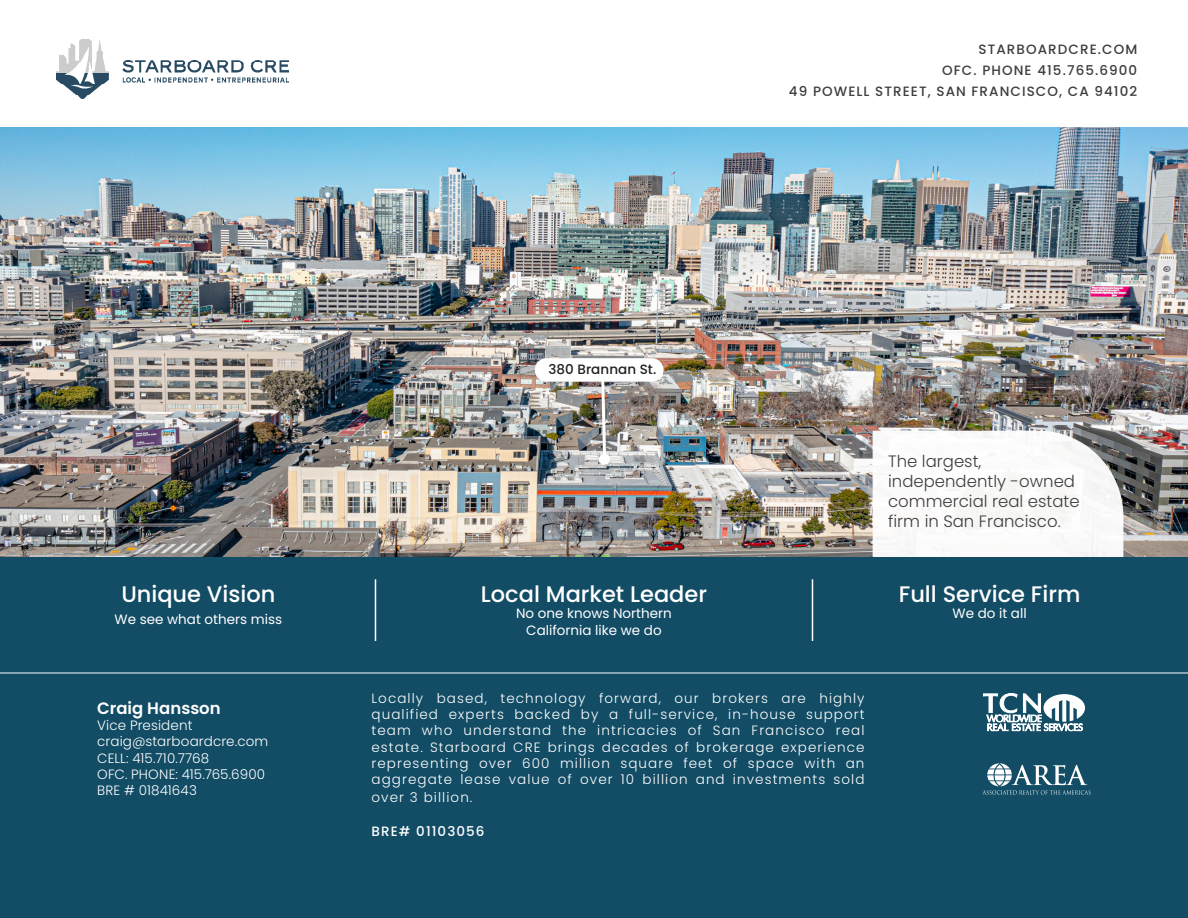
<style>
.page{position:relative;width:1188px;height:918px;background:#fff}
.page>*{position:absolute;margin:0;border:0;box-sizing:border-box;transform-origin:0 0}
.t1{font:500 22.5px "Poppins";color:#fff}
.Emphasis{font:300 16.5px/19.8px "Poppins";color:#3e3e3f}
.ChapterHeading{font:600 16.5px "Poppins";color:#fff}
.ChapterHeading-2{font:300 13.5px/16.2px "Poppins";letter-spacing:.015em;color:#fff;text-align:justify}
.t2{font:500 13.5px "Poppins";letter-spacing:.08em;color:#3e3e3f}
.t3{font:13.5px/16.2px "Poppins";color:#fff;text-align:center}
.ChapterHeading-3{font:300 13.5px "Poppins";letter-spacing:.08em;color:#fff}
.ChapterHeading-4{font:500 13.5px "Poppins";letter-spacing:.005em;color:#231f20}
.t4{font:500 13.5px "Poppins";letter-spacing:.08em;color:#fff}
</style>
<div class="page">
<img style="left:0;top:127px;width:1188px;height:431px">
<svg style="left:873px;top:431px;width:250px;height:127px"></svg>
<div style="left:0;top:558px;width:1188px;height:360px;background:#124c65"></div>
<img style="left:56px;top:40px;width:232px;height:58px">
<hr style="left:0;top:673px;width:1188px;height:1px;background:#fff">
<svg style="left:983px;top:693px;width:102px;height:39px"></svg>
<hr style="left:812px;top:579px;width:1px;height:62px;background:#fff">
<hr style="left:375px;top:579px;width:1px;height:62px;background:#fff">
<svg style="left:982px;top:763px;width:109px;height:32px"></svg>
<svg style="left:599px;top:382px;width:9px;height:81px"></svg>
<div style="left:599px;top:454px;width:11px;height:11px;background:#fff;border-radius:50%"></div>
<div style="left:535px;top:358px;width:129px;height:24px;background:#fff;border-radius:12px"></div>
<p class="t2" style="left:979px;top:41px;width:160px">STARBOARDCRE.COM</p>
<p class="t2" style="left:942px;top:63px;width:196px">OFC. PHONE 415.765.6900</p>
<p class="t2" style="left:789px;top:84px;width:350px">49 POWELL STREET, SAN FRANCISCO, CA 94102</p>
<p class="t1" style="left:121px;top:581px;width:156px">Unique Vision</p>
<p class="t3" style="left:115px;top:612px;width:169px">We see what others miss</p>
<p class="ChapterHeading" style="left:97px;top:699px;width:125px">Craig Hansson</p>
<p class="ChapterHeading-2" style="left:97px;top:717px;width:97px">Vice President</p>
<p class="ChapterHeading-2" style="left:97px;top:734px;width:173px">craig@starboardcre.com</p>
<p class="ChapterHeading-2" style="left:97px;top:750px;width:114px">CELL: 415.710.7768</p>
<p class="ChapterHeading-2" style="left:97px;top:766px;width:170px">OFC. PHONE: 415.765.6900</p>
<p class="ChapterHeading-2" style="left:97px;top:782px;width:101px">BRE # 01841643</p>
<p class="ChapterHeading-4" style="left:549px;top:362px;width:109px">380 Brannan St.</p>
<p class="t1" style="left:481px;top:581px;width:228px">Local Market Leader</p>
<p class="t3" style="left:516px;top:606px;width:157px">No one knows Northern<br>California like we do</p>
<p class="ChapterHeading-2" style="left:372px;top:690px;width:495px">Locally based, technology forward, our brokers are highly qualified experts backed by a full-service, in-house support team who understand the intricacies of San Francisco real estate. Starboard CRE brings decades of brokerage experience representing over 600 million square feet of space with an aggregate lease value of over 10 billion and investments sold</p>
<p class="ChapterHeading-3" style="left:372px;top:789px;width:102px">over 3 billion.</p>
<p class="t4" style="left:372px;top:824px;width:115px">BRE# 01103056</p>
<p class="Emphasis" style="left:888px;top:452px;width:193px">The largest, independently -owned commercial real estate firm in San Francisco.</p>
<p class="t1" style="left:899px;top:581px;width:183px">Full Service Firm</p>
<p class="t3" style="left:953px;top:606px;width:76px">We do it all</p>
</div>
